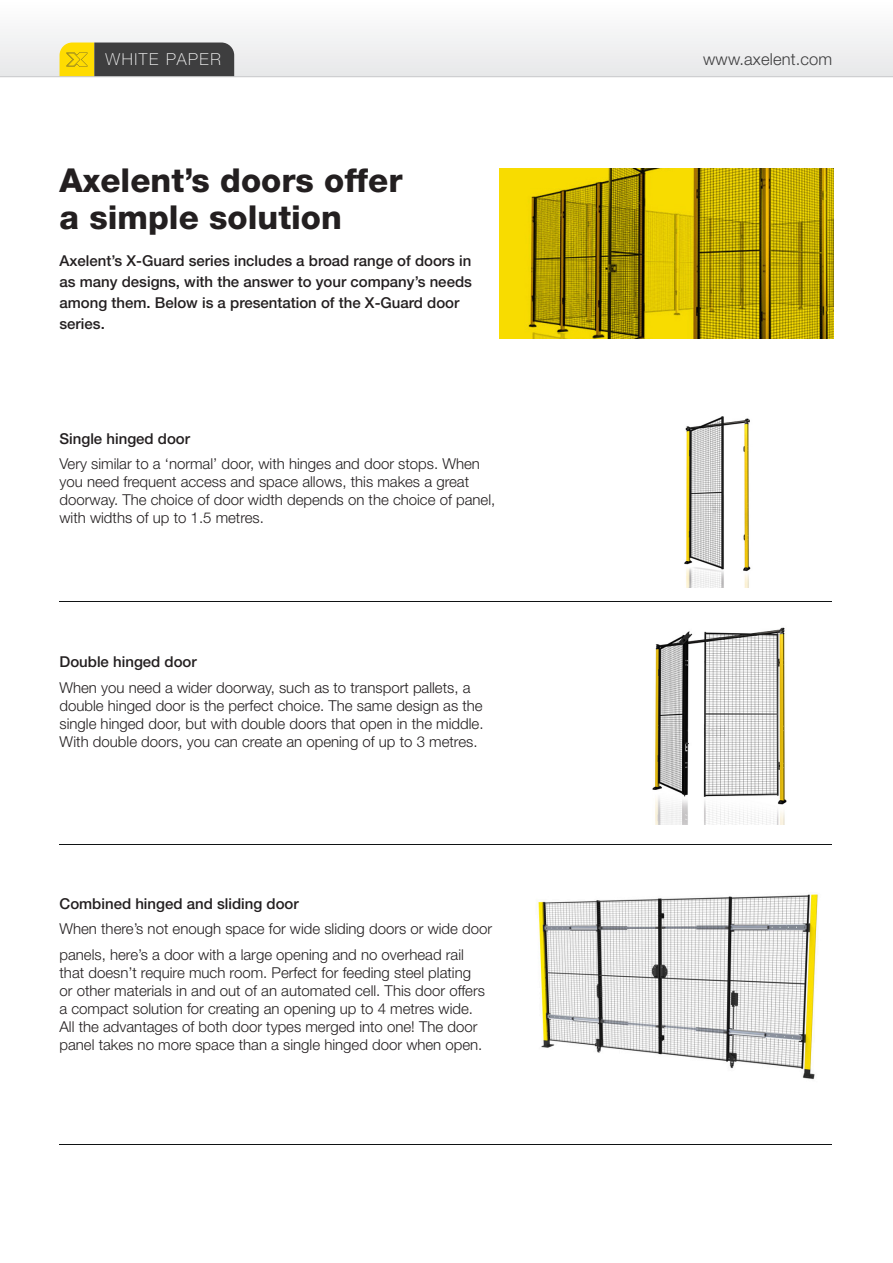
<style>
.page{position:relative;width:893px;height:1263px;background:#fff}
.page>*{position:absolute;margin:0;border:0;box-sizing:border-box;transform-origin:0 0}
.t1{font:800 33px/37.5px "Helvetica Neue LT Pro";color:#231f20}
.t2{font:300 16.5px "Helvetica Neue LT Pro";letter-spacing:.01em;color:#3e3e3f}
.t3{font:100 16.5px "Helvetica Neue LT Pro";letter-spacing:.1em;color:#fff}
.t4{font:300 15px/18px "Helvetica Neue LT Pro";color:#231f20}
.t5{font:500 15px/21px "Helvetica Neue LT Pro";color:#231f20}
</style>
<div class="page">
<div style="left:0;top:0;width:893px;height:77px;background:#f3f4f4"></div>
<svg style="left:60px;top:43px;width:174px;height:33px;background:#635c35"></svg>
<hr style="left:0;top:76px;width:893px;height:1px;background:#c7c8ca">
<img style="left:500px;top:168px;width:333px;height:170px">
<img style="left:652px;top:627px;width:135px;height:198px">
<img style="left:684px;top:416px;width:67px;height:171px">
<img style="left:538px;top:894px;width:280px;height:186px">
<hr style="left:60px;top:601px;width:772px;height:1px;background:#111314">
<hr style="left:60px;top:844px;width:772px;height:1px;background:#111314">
<hr style="left:60px;top:1144px;width:772px;height:1px;background:#111314">
<p class="t3" style="left:105px;top:50px;width:117px">WHITE PAPER</p>
<p class="t2" style="left:703px;top:49px;width:131px">www.axelent.com</p>
<p class="t1" style="left:60px;top:161px;width:344px">Axelent’s doors offer a simple solution</p>
<p class="t5" style="left:60px;top:250px;width:414px">Axelent’s X-Guard series includes a broad range of doors in as many designs, with the answer to your company’s needs among them. Below is a presentation of the X-Guard door series.</p>
<p class="t5" style="left:60px;top:428px;width:132px">Single hinged door</p>
<p class="t4" style="left:60px;top:455px;width:437px">Very similar to a ‘normal’ door, with hinges and door stops. When you need frequent access and space allows, this makes a great doorway. The choice of door width depends on the choice of panel, with widths of up to 1.5 metres.</p>
<p class="t5" style="left:60px;top:651px;width:139px">Double hinged door</p>
<p class="t4" style="left:60px;top:678px;width:425px">When you need a wider doorway, such as to transport pallets, a double hinged door is the perfect choice. The same design as the single hinged door, but with double doors that open in the middle.<br>With double doors, you can create an opening of up to 3 metres.</p>
<p class="t5" style="left:60px;top:893px;width:241px">Combined hinged and sliding door</p>
<p class="t4" style="left:60px;top:916px;width:434px;line-height:25.5px">When there’s not enough space for wide sliding doors or wide door panels, here’s a door with a large opening and no overhead rail</p>
<p class="t4" style="left:60px;top:963px;width:427px">that doesn’t require much room. Perfect for feeding steel plating or other materials in and out of an automated cell. This door offers a compact solution for creating an opening up to 4 metres wide.<br>All the advantages of both door types merged into one! The door panel takes no more space than a single hinged door when open.</p>
</div>
